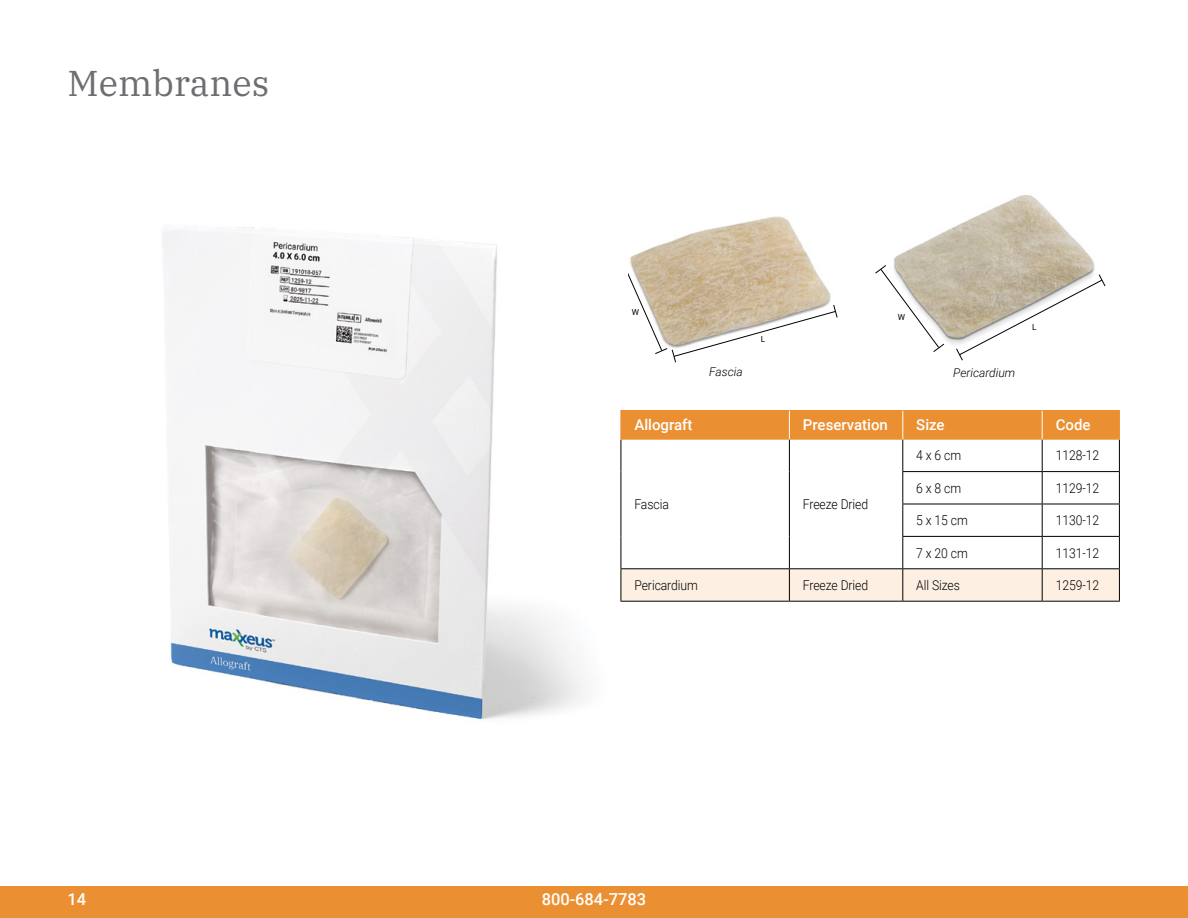
<style>
.page{position:relative;width:1188px;height:918px;background:#fff}
.page>*{position:absolute;margin:0;border:0;box-sizing:border-box;transform-origin:0 0}
.t1{font:36px "IBM Plex Serif";color:#6d6e71}
.t2{font:500 16.5px "Roboto";color:#fff}
.t3{font:500 15px "Roboto";color:#fff}
.t4{font:300 13.5px "Roboto";letter-spacing:-.005em;color:#000;scale:.9 1}
.t5{font:italic 300 12px "Roboto";color:#000}
.t6{font:8.25px "Roboto";color:#000}
</style>
<div class="page">
<img style="left:893px;top:195px;width:202px;height:150px">
<svg style="left:956px;top:274px;width:150px;height:87px"></svg>
<svg style="left:875px;top:265px;width:70px;height:87px"></svg>
<img style="left:630px;top:216px;width:179px;height:42px">
<svg style="left:628px;top:258px;width:210px;height:105px"></svg>
<img style="left:162px;top:227px;width:459px;height:493px">
<svg style="left:622px;top:472px;width:497px;height:129px"></svg>
<hr style="left:621px;top:440px;width:1px;height:32px;background:#000">
<hr style="left:789px;top:440px;width:1px;height:32px;background:#000">
<hr style="left:902px;top:440px;width:1px;height:31px;background:#000">
<hr style="left:1042px;top:440px;width:1px;height:31px;background:#000">
<hr style="left:1119px;top:440px;width:1px;height:31px;background:#000">
<hr style="left:621px;top:472px;width:1px;height:32px;background:#000">
<hr style="left:789px;top:472px;width:1px;height:32px;background:#000">
<hr style="left:902px;top:472px;width:1px;height:32px;background:#000">
<hr style="left:621px;top:504px;width:1px;height:32px;background:#000">
<hr style="left:789px;top:504px;width:1px;height:32px;background:#000">
<hr style="left:621px;top:536px;width:1px;height:32px;background:#000">
<hr style="left:789px;top:536px;width:1px;height:32px;background:#000">
<hr style="left:902px;top:471px;width:140px;height:1px;background:#000">
<hr style="left:1042px;top:471px;width:78px;height:1px;background:#000">
<hr style="left:1042px;top:472px;width:1px;height:32px;background:#000">
<hr style="left:1119px;top:472px;width:1px;height:32px;background:#000">
<hr style="left:902px;top:504px;width:140px;height:1px;background:#000">
<hr style="left:902px;top:504px;width:1px;height:32px;background:#000">
<hr style="left:1042px;top:504px;width:78px;height:1px;background:#000">
<hr style="left:1042px;top:504px;width:1px;height:32px;background:#000">
<hr style="left:1119px;top:504px;width:1px;height:32px;background:#000">
<hr style="left:902px;top:536px;width:140px;height:1px;background:#000">
<hr style="left:902px;top:537px;width:1px;height:31px;background:#000">
<hr style="left:1042px;top:536px;width:78px;height:1px;background:#000">
<hr style="left:1042px;top:537px;width:1px;height:31px;background:#000">
<hr style="left:1119px;top:537px;width:1px;height:31px;background:#000">
<hr style="left:621px;top:568px;width:168px;height:1px;background:#000">
<hr style="left:621px;top:569px;width:1px;height:32px;background:#000">
<hr style="left:789px;top:568px;width:114px;height:1px;background:#000">
<hr style="left:789px;top:569px;width:1px;height:32px;background:#000">
<hr style="left:903px;top:568px;width:139px;height:1px;background:#000">
<hr style="left:902px;top:569px;width:1px;height:32px;background:#000">
<hr style="left:1042px;top:568px;width:78px;height:1px;background:#000">
<hr style="left:1042px;top:569px;width:1px;height:32px;background:#000">
<hr style="left:1119px;top:569px;width:1px;height:32px;background:#000">
<hr style="left:621px;top:601px;width:168px;height:1px;background:#000">
<hr style="left:789px;top:601px;width:114px;height:1px;background:#000">
<hr style="left:903px;top:601px;width:139px;height:1px;background:#000">
<hr style="left:1042px;top:601px;width:78px;height:1px;background:#000">
<hr style="left:621px;top:410px;width:168px;height:1px;background:#eb9032">
<hr style="left:789px;top:410px;width:114px;height:1px;background:#eb9032">
<hr style="left:903px;top:410px;width:139px;height:1px;background:#eb9032">
<hr style="left:1042px;top:410px;width:78px;height:1px;background:#eb9032">
<hr style="left:621px;top:439px;width:168px;height:1px;background:#eb9032">
<hr style="left:789px;top:439px;width:114px;height:1px;background:#eb9032">
<hr style="left:903px;top:439px;width:139px;height:1px;background:#eb9032">
<hr style="left:1042px;top:439px;width:78px;height:1px;background:#eb9032">
<div style="left:621px;top:411px;width:499px;height:28px;background:#eb9032"></div>
<div style="left:0;top:887px;width:1188px;height:31px;background:#eb9032"></div>
<h1 class="t1" style="left:68px;top:55px;width:203px">Membranes</h1>
<p class="t6" style="left:632px;top:307px;width:9px">W</p>
<p class="t5" style="left:709px;top:363px;width:35px">Fascia</p>
<p class="t6" style="left:761px;top:333px;width:6px">L</p>
<p class="t6" style="left:898px;top:311px;width:9px">W</p>
<p class="t5" style="left:953px;top:365px;width:64px">Pericardium</p>
<p class="t6" style="left:1032px;top:321px;width:6px">L</p>
<p class="t3" style="left:634px;top:415px;width:60px">Allograft</p>
<p class="t3" style="left:803px;top:415px;width:87px">Preservation</p>
<p class="t3" style="left:916px;top:415px;width:30px">Size</p>
<p class="t3" style="left:1056px;top:415px;width:36px">Code</p>
<p class="t4" style="left:634px;top:495px;width:40px">Fascia</p>
<p class="t4" style="left:803px;top:495px;width:74px">Freeze Dried</p>
<p class="t4" style="left:916px;top:446px;width:51px">4 x 6 cm</p>
<p class="t4" style="left:1056px;top:446px;width:50px">1128-12</p>
<p class="t4" style="left:916px;top:479px;width:51px">6 x 8 cm</p>
<p class="t4" style="left:1056px;top:479px;width:50px">1129-12</p>
<p class="t4" style="left:916px;top:511px;width:59px">5 x 15 cm</p>
<p class="t4" style="left:1056px;top:511px;width:50px">1130-12</p>
<p class="t4" style="left:916px;top:543px;width:59px">7 x 20 cm</p>
<p class="t4" style="left:1056px;top:543px;width:50px">1131-12</p>
<p class="t4" style="left:634px;top:576px;width:72px">Pericardium</p>
<p class="t4" style="left:803px;top:576px;width:74px">Freeze Dried</p>
<p class="t4" style="left:916px;top:576px;width:50px">All Sizes</p>
<p class="t4" style="left:1056px;top:576px;width:50px">1259-12</p>
<p class="t2" style="left:68px;top:888px;width:20px">14</p>
<p class="t2" style="left:542px;top:888px;width:106px">800-684-7783</p>
</div>
